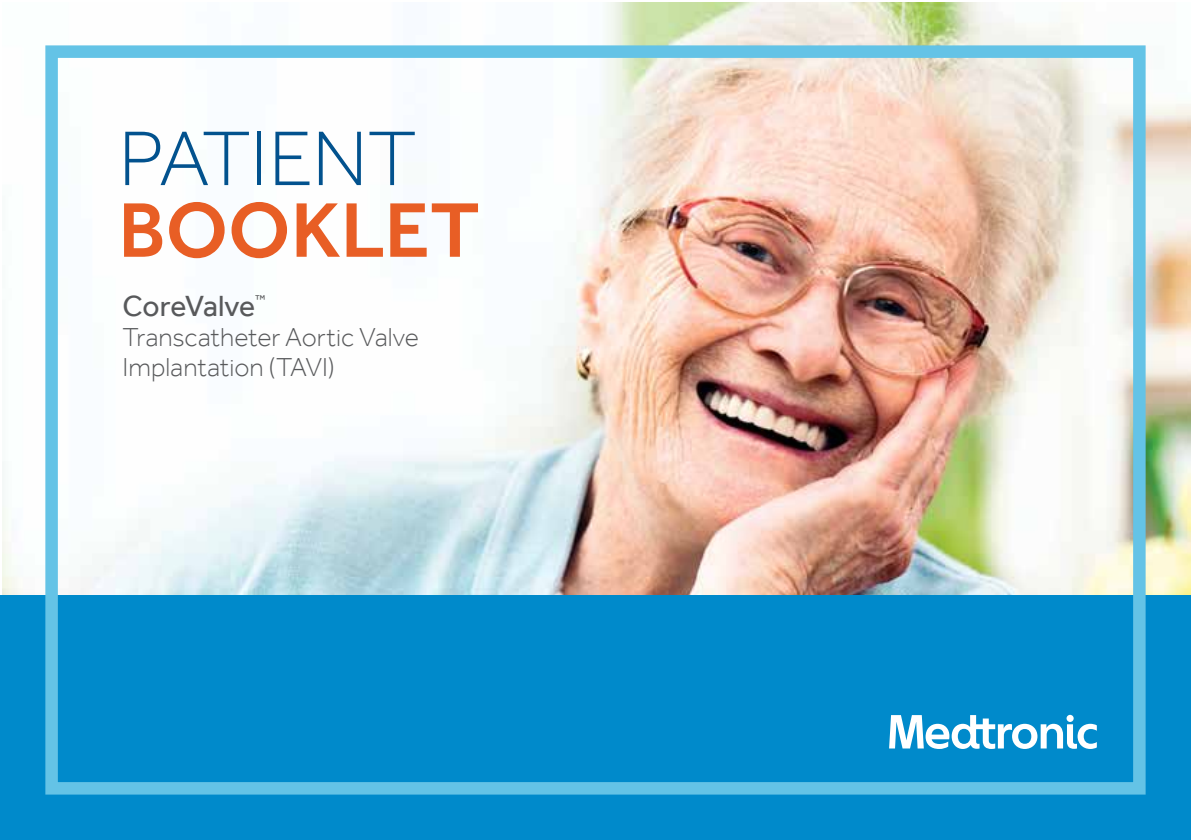
<style>
.page{position:relative;width:1191px;height:840px;background:#fff}
.page>*{position:absolute;margin:0;border:0;box-sizing:border-box;transform-origin:0 0}
.t1{font:300 80px "Effra";letter-spacing:-.01em;color:#02528e}
.t2{font:500 80px "Effra";color:#e85e25}
.t3{font:30px "Effra";color:#58595b}
.t4{font:300 26.6px/30px "Effra";color:#58595b}
.t5{font:11.6px "Effra";color:#58595b}
</style>
<div class="page">
<img style="left:3px;top:3px;width:1188px;height:592px">
<div style="left:0;top:595px;width:1191px;height:244px;background:#008acb"></div>
<div style="left:45px;top:45px;width:1100px;height:749px;border:12px solid #64c3e6"></div>
<svg style="left:889px;top:714px;width:207px;height:34px"></svg>
<h1 class="t1" style="left:118px;top:113px;width:300px">Patient</h1>
<h1 class="t2" style="left:118px;top:182px;width:363px">BOOKLET</h1>
<p class="t3" style="left:122px;top:288px;width:134px">CoreValve</p>
<p class="t5" style="left:255px;top:292px;width:12px">™</p>
<p class="t4" style="left:122px;top:322px;width:298px">Transcatheter Aortic Valve<br>I mplantation (TAVI)</p>
</div>
